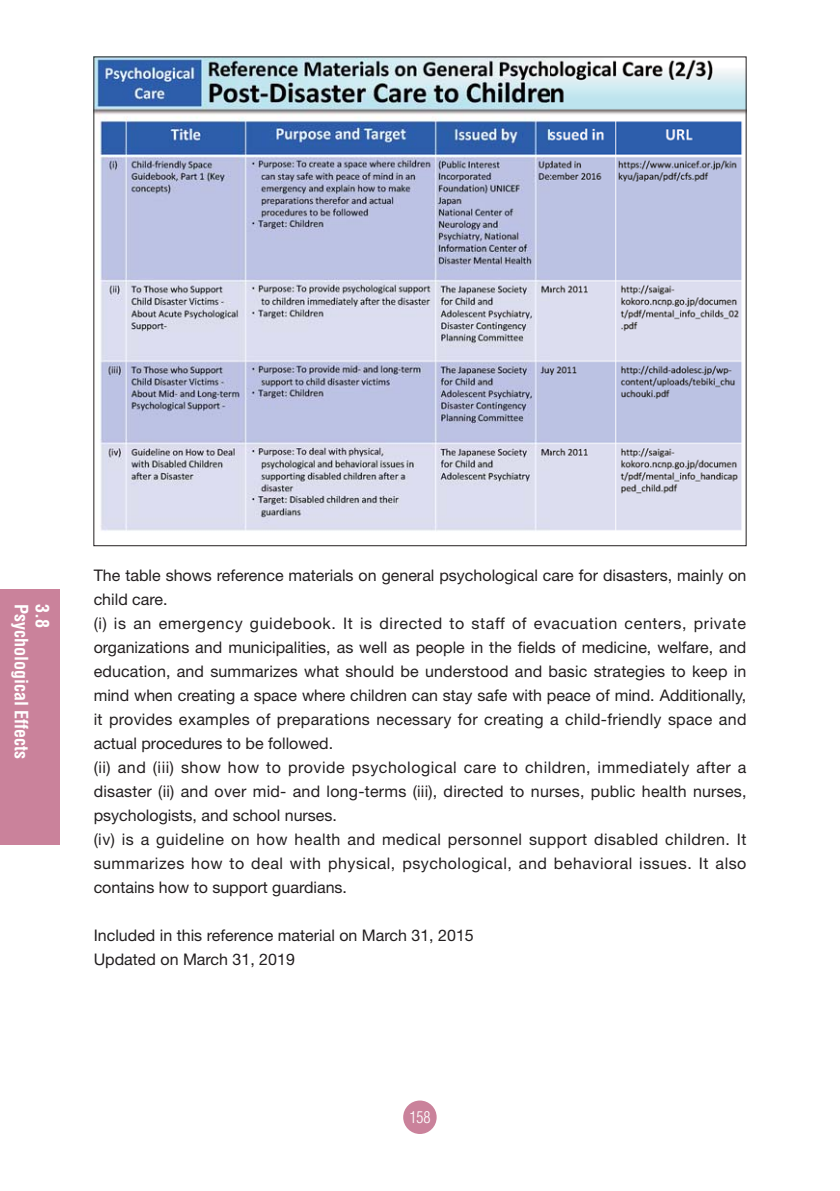
<style>
.page{position:relative;width:840px;height:1191px;background:#fff}
.page>*{position:absolute;margin:0;border:0;box-sizing:border-box;transform-origin:0 0}
.t1{font:700 condensed 18px "Helvetica";color:#fff}
.t2{font:16px/24px "Helvetica Neue";letter-spacing:.01em;color:#231f20}
.t3{font:300 condensed 16px "Helvetica";color:#fff}
</style>
<div class="page">
<div style="left:403px;top:1100px;width:33px;height:34px;background:#ca829b;border-radius:50%"></div>
<div style="left:0;top:590px;width:60px;height:255px;background:#ca829b"></div>
<img style="left:96px;top:59px;width:648px;height:472px">
<p class="t1" style="left:28px;top:604px;width:157px;rotate:90deg">Psychological Effects</p>
<p class="t1" style="left:49px;top:604px;width:25px;rotate:90deg">3.8</p>
<p class="t2" style="left:94px;top:565px;width:654px">The table shows reference materials on general psychological care for disasters, mainly on child care.<br>(i) is an emergency guidebook. It is directed to staff of evacuation centers, private organizations and municipalities, as well as people in the fields of medicine, welfare, and education, and summarizes what should be understood and basic strategies to keep in mind when creating a space where children can stay safe with peace of mind. Additionally, it provides examples of preparations necessary for creating a child-friendly space and actual procedures to be followed.<br>(ii) and (iii) show how to provide psychological care to children, immediately after a disaster (ii) and over mid- and long-terms (iii), directed to nurses, public health nurses, psychologists, and school nurses.<br>(iv) is a guideline on how health and medical personnel support disabled children. It summarizes how to deal with physical, psychological, and behavioral issues. It also contains how to support guardians.</p>
<p class="t2" style="left:94px;top:925px;width:381px">Included in this reference material on March 31, 2015<br>Updated on March 31, 2019</p>
<p class="t3" style="left:409px;top:1110px;width:23px">158</p>
</div>
